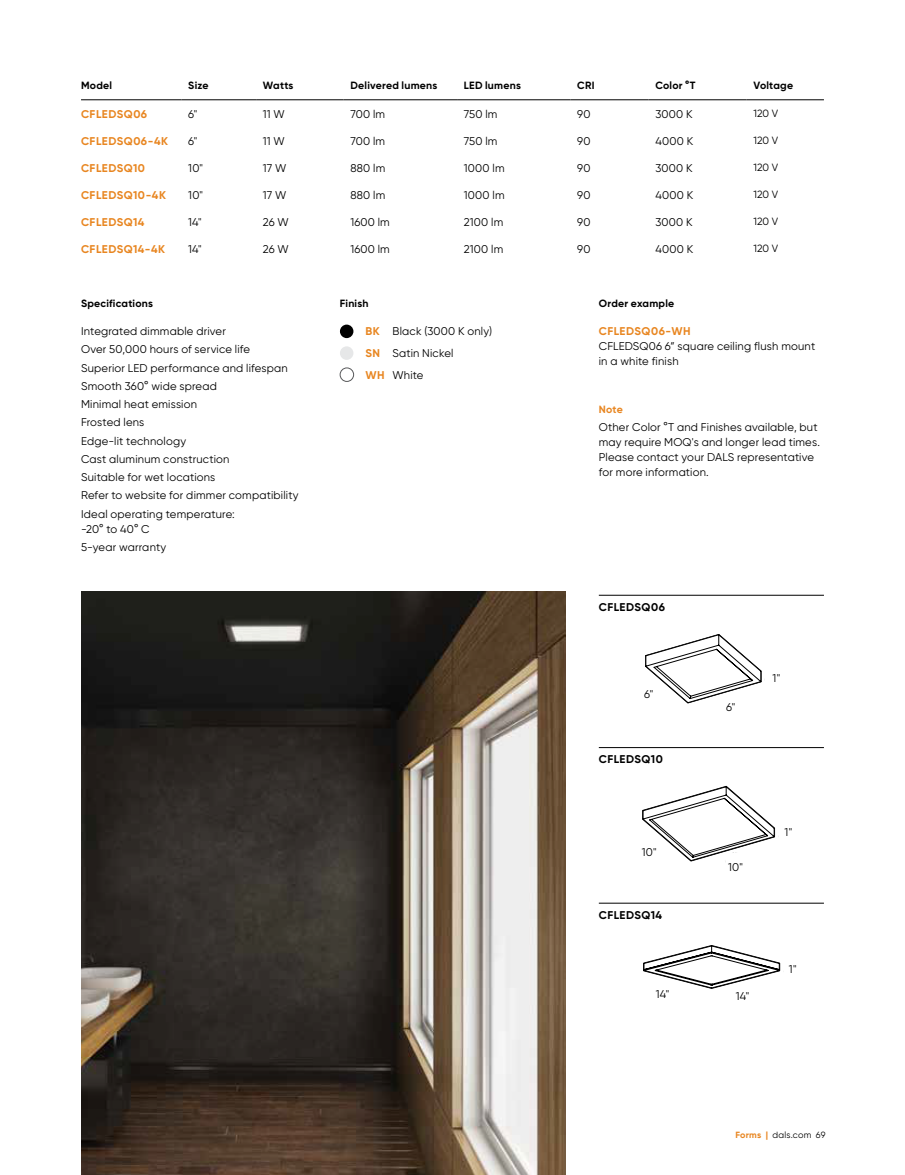
<style>
.page{position:relative;width:905px;height:1175px;background:#fff}
.page>*{position:absolute;margin:0;border:0;box-sizing:border-box;transform-origin:0 0}
.t1{font:11.25px/18.3px "Gilroy";letter-spacing:.015em;color:#000}
.t2{font:700 11.25px "Gilroy";letter-spacing:.04em;color:#e88621}
.t3{font:700 11.25px "Gilroy";letter-spacing:.04em;color:#000}
.t4{font:700 10.5px "Gilroy";letter-spacing:.02em;color:#000}
.t5{font:10.5px "Gilroy";letter-spacing:.005em;color:#000}
.t6{font:700 10.5px "Gilroy";color:#e88621}
.t7{font:9px "Gilroy";letter-spacing:.025em;color:#000}
.t8{font:100 4.8px "Clan";color:#000}
.t9{font:100 4.65px "Clan";color:#000}
.s1{font-weight:700;color:#e88621}
</style>
<div class="page">
<svg style="left:645px;top:634px;width:116px;height:70px"></svg>
<svg style="left:642px;top:786px;width:133px;height:76px"></svg>
<svg style="left:643px;top:945px;width:137px;height:44px"></svg>
<div style="left:340px;top:324px;width:13px;height:14px;background:#000;border-radius:50%"></div>
<div style="left:340px;top:346px;width:13px;height:14px;background:#e6e7e8;border-radius:50%"></div>
<div style="left:340px;top:368px;width:14px;height:13px;border:1px solid #58595b;border-radius:50%"></div>
<hr style="left:81px;top:99px;width:100px;height:1px;background:#000">
<hr style="left:181px;top:99px;width:75px;height:1px;background:#000">
<hr style="left:256px;top:99px;width:88px;height:1px;background:#000">
<hr style="left:344px;top:99px;width:113px;height:1px;background:#000">
<hr style="left:457px;top:99px;width:113px;height:1px;background:#000">
<hr style="left:570px;top:99px;width:78px;height:1px;background:#000">
<hr style="left:648px;top:99px;width:98px;height:1px;background:#000">
<hr style="left:746px;top:99px;width:77px;height:1px;background:#000">
<hr style="left:598px;top:595px;width:226px;height:1px;background:#000">
<hr style="left:598px;top:747px;width:226px;height:1px;background:#000">
<hr style="left:598px;top:903px;width:226px;height:1px;background:#000">
<img style="left:81px;top:592px;width:484px;height:582px">
<p class="t4" style="left:81px;top:79px;width:33px">Model</p>
<p class="t4" style="left:188px;top:79px;width:22px">Size</p>
<p class="t4" style="left:263px;top:79px;width:32px">Watts</p>
<p class="t4" style="left:350px;top:79px;width:88px">Delivered lumens</p>
<p class="t4" style="left:464px;top:79px;width:59px">LED lumens</p>
<p class="t4" style="left:577px;top:79px;width:19px">CRI</p>
<p class="t4" style="left:655px;top:79px;width:42px">Color °T</p>
<p class="t4" style="left:753px;top:79px;width:41px">Voltage</p>
<p class="t2" style="left:81px;top:107px;width:68px">CFLEDSQ06</p>
<p class="t1" style="left:188px;top:104px;width:11px">6"</p>
<p class="t1" style="left:263px;top:104px;width:23px">11 W</p>
<p class="t1" style="left:350px;top:104px;width:36px">700 lm</p>
<p class="t1" style="left:464px;top:104px;width:35px">750 lm</p>
<p class="t1" style="left:577px;top:104px;width:15px">90</p>
<p class="t1" style="left:655px;top:104px;width:39px">3000 K</p>
<p class="t5" style="left:753px;top:107px;width:26px">120 V</p>
<p class="t2" style="left:81px;top:134px;width:88px">CFLEDSQ06-4K</p>
<p class="t1" style="left:188px;top:131px;width:11px">6"</p>
<p class="t1" style="left:263px;top:131px;width:23px">11 W</p>
<p class="t1" style="left:350px;top:131px;width:36px">700 lm</p>
<p class="t1" style="left:464px;top:131px;width:35px">750 lm</p>
<p class="t1" style="left:577px;top:131px;width:15px">90</p>
<p class="t1" style="left:655px;top:131px;width:39px">4000 K</p>
<p class="t5" style="left:753px;top:134px;width:26px">120 V</p>
<p class="t2" style="left:81px;top:161px;width:65px">CFLEDSQ10</p>
<p class="t1" style="left:188px;top:158px;width:16px">10"</p>
<p class="t1" style="left:263px;top:158px;width:25px">17 W</p>
<p class="t1" style="left:350px;top:158px;width:36px">880 lm</p>
<p class="t1" style="left:464px;top:158px;width:42px">1000 lm</p>
<p class="t1" style="left:577px;top:158px;width:15px">90</p>
<p class="t1" style="left:655px;top:158px;width:39px">3000 K</p>
<p class="t5" style="left:753px;top:161px;width:26px">120 V</p>
<p class="t2" style="left:81px;top:188px;width:86px">CFLEDSQ10-4K</p>
<p class="t1" style="left:188px;top:185px;width:16px">10"</p>
<p class="t1" style="left:263px;top:185px;width:25px">17 W</p>
<p class="t1" style="left:350px;top:185px;width:36px">880 lm</p>
<p class="t1" style="left:464px;top:185px;width:42px">1000 lm</p>
<p class="t1" style="left:577px;top:185px;width:15px">90</p>
<p class="t1" style="left:655px;top:185px;width:39px">4000 K</p>
<p class="t5" style="left:753px;top:188px;width:26px">120 V</p>
<p class="t2" style="left:81px;top:215px;width:65px">CFLEDSQ14</p>
<p class="t1" style="left:188px;top:212px;width:15px">14"</p>
<p class="t1" style="left:263px;top:212px;width:27px">26 W</p>
<p class="t1" style="left:350px;top:212px;width:41px">1600 lm</p>
<p class="t1" style="left:464px;top:212px;width:41px">2100 lm</p>
<p class="t1" style="left:577px;top:212px;width:15px">90</p>
<p class="t1" style="left:655px;top:212px;width:39px">3000 K</p>
<p class="t5" style="left:753px;top:215px;width:26px">120 V</p>
<p class="t2" style="left:81px;top:242px;width:86px">CFLEDSQ14-4K</p>
<p class="t1" style="left:188px;top:239px;width:15px">14"</p>
<p class="t1" style="left:263px;top:239px;width:27px">26 W</p>
<p class="t1" style="left:350px;top:239px;width:41px">1600 lm</p>
<p class="t1" style="left:464px;top:239px;width:41px">2100 lm</p>
<p class="t1" style="left:577px;top:239px;width:15px">90</p>
<p class="t1" style="left:655px;top:239px;width:39px">4000 K</p>
<p class="t5" style="left:753px;top:242px;width:26px">120 V</p>
<p class="t4" style="left:81px;top:296px;width:73px">Specifications</p>
<p class="t1" style="left:81px;top:322px;width:219px">Integrated dimmable driver<br>Over 50,000 hours of service life<br>Superior LED performance and lifespan<br>Smooth 360° wide spread<br>Minimal heat emission<br>Frosted lens<br>Edge-lit technology<br>Cast aluminum construction<br>Suitable for wet locations<br>Refer to website for dimmer compatibility<br>Ideal operating temperature:</p>
<p class="t1" style="left:81px;top:519px;width:87px">-20° to 40° C<br>5-year warranty</p>
<p class="t4" style="left:340px;top:296px;width:30px">Finish</p>
<p class="t1" style="left:365px;top:320px;width:128px;line-height:21.8px"><span class="s1">BK</span> Black (3000 K only)<br><span class="s1">SN</span> Satin Nickel<br><span class="s1">WH</span> White</p>
<p class="t4" style="left:598px;top:296px;width:77px">Order example</p>
<p class="t2" style="left:598px;top:324px;width:93px">CFLEDSQ06-WH</p>
<p class="t1" style="left:598px;top:338px;width:218px;line-height:15px">CFLEDSQ06 6” square ceiling flush mount in a white finish</p>
<p class="t6" style="left:598px;top:402px;width:26px">Note</p>
<p class="t1" style="left:598px;top:419px;width:222px;line-height:15px">Other Color °T and Finishes available, but may require MOQ's and longer lead times.<br>Please contact your DALS representative for more information.</p>
<p class="t3" style="left:598px;top:599px;width:68px">CFLEDSQ06</p>
<p class="t1" style="left:644px;top:685px;width:11px">6"</p>
<p class="t3" style="left:598px;top:752px;width:65px">CFLEDSQ10</p>
<p class="t9" style="left:646px;top:845px;width:23px">(25.4 cm)</p>
<p class="t1" style="left:642px;top:842px;width:16px">10"</p>
<p class="t3" style="left:598px;top:907px;width:65px">CFLEDSQ14</p>
<p class="t1" style="left:656px;top:985px;width:15px">14"</p>
<p class="t1" style="left:726px;top:698px;width:11px">6"</p>
<p class="t1" style="left:772px;top:668px;width:9px">1"</p>
<p class="t1" style="left:728px;top:858px;width:16px">10"</p>
<p class="t1" style="left:784px;top:822px;width:9px">1"</p>
<p class="t9" style="left:785px;top:828px;width:7px">1’’</p>
<p class="t8" style="left:737px;top:991px;width:23px">(35.5 cm)</p>
<p class="t1" style="left:735px;top:987px;width:15px">14"</p>
<p class="t1" style="left:788px;top:960px;width:9px">1"</p>
<p class="t7" style="left:735px;top:1129px;width:92px"><span class="s1">Forms |</span> dals.com 69</p>
</div>
